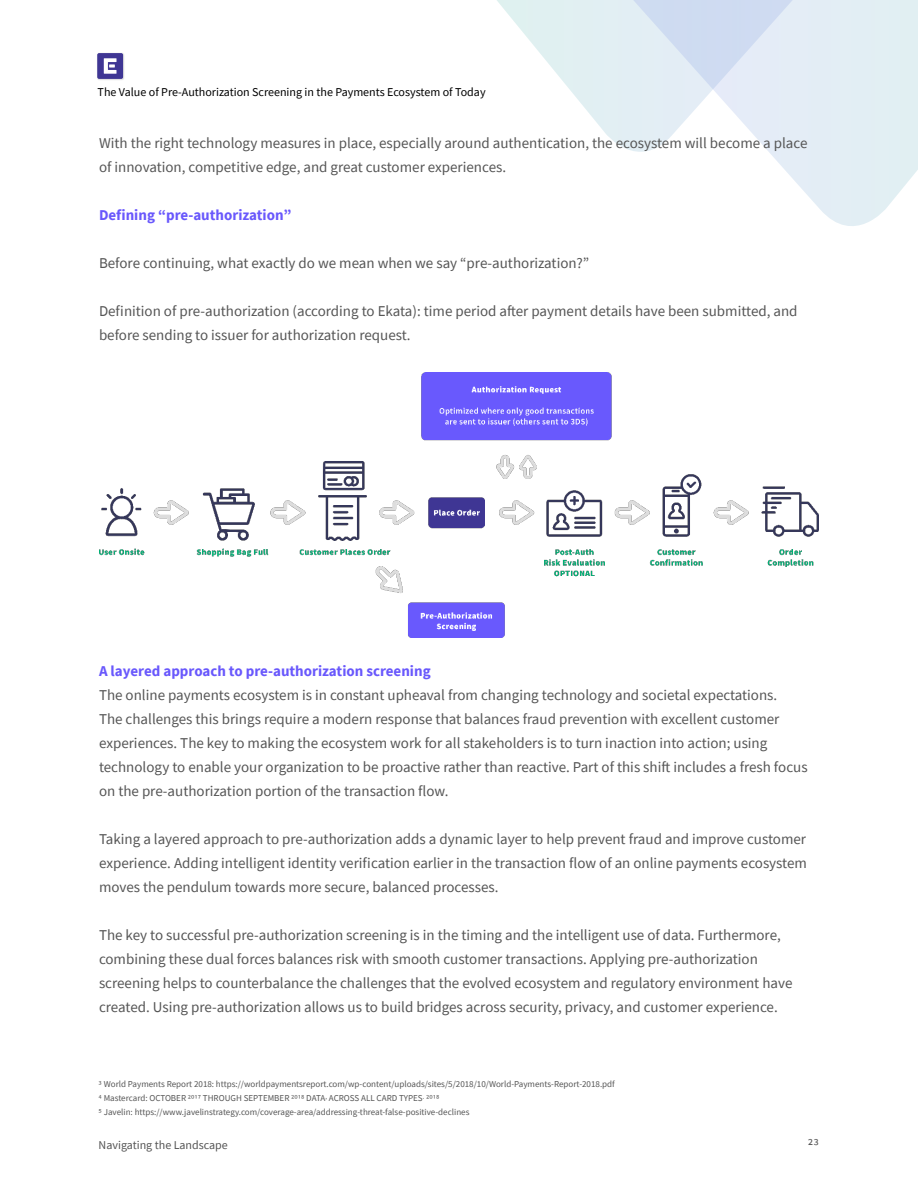
<style>
.page{position:relative;width:918px;height:1188px;background:#fff}
.page>*{position:absolute;margin:0;border:0;box-sizing:border-box;transform-origin:0 0}
.t1{font:15px/24px "Source Sans Pro";color:#555}
.t2{font:700 15px "Source Sans Pro";color:#6958fc}
.t3{font:12px "Source Sans Pro";color:#000}
.t4{font:12px "Source Sans Pro";color:#555}
.t5{font:9px/14.1px "Source Sans Pro";color:#555}
</style>
<div class="page">
<img style="left:98px;top:53px;width:26px;height:27px">
<svg style="left:97px;top:53px;width:26px;height:26px"></svg>
<svg style="left:788px;top:173px;width:127px;height:53px"></svg>
<svg style="left:497px;top:0;width:421px;height:173px"></svg>
<img style="left:99px;top:372px;width:720px;height:266px">
<p class="t3" style="left:98px;top:84px;width:389px">The Value of Pre-Authorization Screening in the Payments Ecosystem of Today</p>
<p class="t1" style="left:99px;top:131px;width:710px">With the right technology measures in place, especially around authentication, the ecosystem will become a place of innovation, competitive edge, and great customer experiences.</p>
<p class="t2" style="left:99px;top:205px;width:194px">Defining “pre-authorization”</p>
<p class="t1" style="left:99px;top:251px;width:492px">Before continuing, what exactly do we mean when we say “pre-authorization?”</p>
<p class="t1" style="left:99px;top:299px;width:700px">Definition of pre-authorization (according to Ekata): time period after payment details have been submitted, and before sending to issuer for authorization request.</p>
<p class="t2" style="left:99px;top:661px;width:333px">A layered approach to pre-authorization screening</p>
<p class="t1" style="left:99px;top:683px;width:710px">The online payments ecosystem is in constant upheaval from changing technology and societal expectations.<br>The challenges this brings require a modern response that balances fraud prevention with excellent customer experiences. The key to making the ecosystem work for all stakeholders is to turn inaction into action; using technology to enable your organization to be proactive rather than reactive. Part of this shift includes a fresh focus on the pre-authorization portion of the transaction flow.</p>
<p class="t1" style="left:99px;top:827px;width:710px;text-align:justify">Taking a layered approach to pre-authorization adds a dynamic layer to help prevent fraud and improve customer experience. Adding intelligent identity verification earlier in the transaction flow of an online payments ecosystem moves the pendulum towards more secure, balanced processes.</p>
<p class="t1" style="left:99px;top:923px;width:695px">The key to successful pre-authorization screening is in the timing and the intelligent use of data. Furthermore, combining these dual forces balances risk with smooth customer transactions. Applying pre-authorization screening helps to counterbalance the challenges that the evolved ecosystem and regulatory environment have created. Using pre-authorization allows us to build bridges across security, privacy, and customer experience.</p>
<p class="t5" style="left:99px;top:1077px;width:518px">3 World Payments Report 2018: https://worldpaymentsreport.com/wp-content/uploads/sites/5/2018/10/World-Payments-Report-2018.pdf</p>
<p class="t5" style="left:99px;top:1091px;width:372px">4 Mastercard: OCTOBER 2017 THROUGH SEPTEMBER 2018 DATA, ACROSS ALL CARD TYPES. 2018<br>5 Javelin: https://www.javelinstrategy.com/coverage-area/addressing-threat-false-positive-declines</p>
<p class="t4" style="left:99px;top:1137px;width:131px">Navigating the Landscape</p>
<p class="t1" style="left:808px;top:1132px;width:13px">23</p>
</div>
